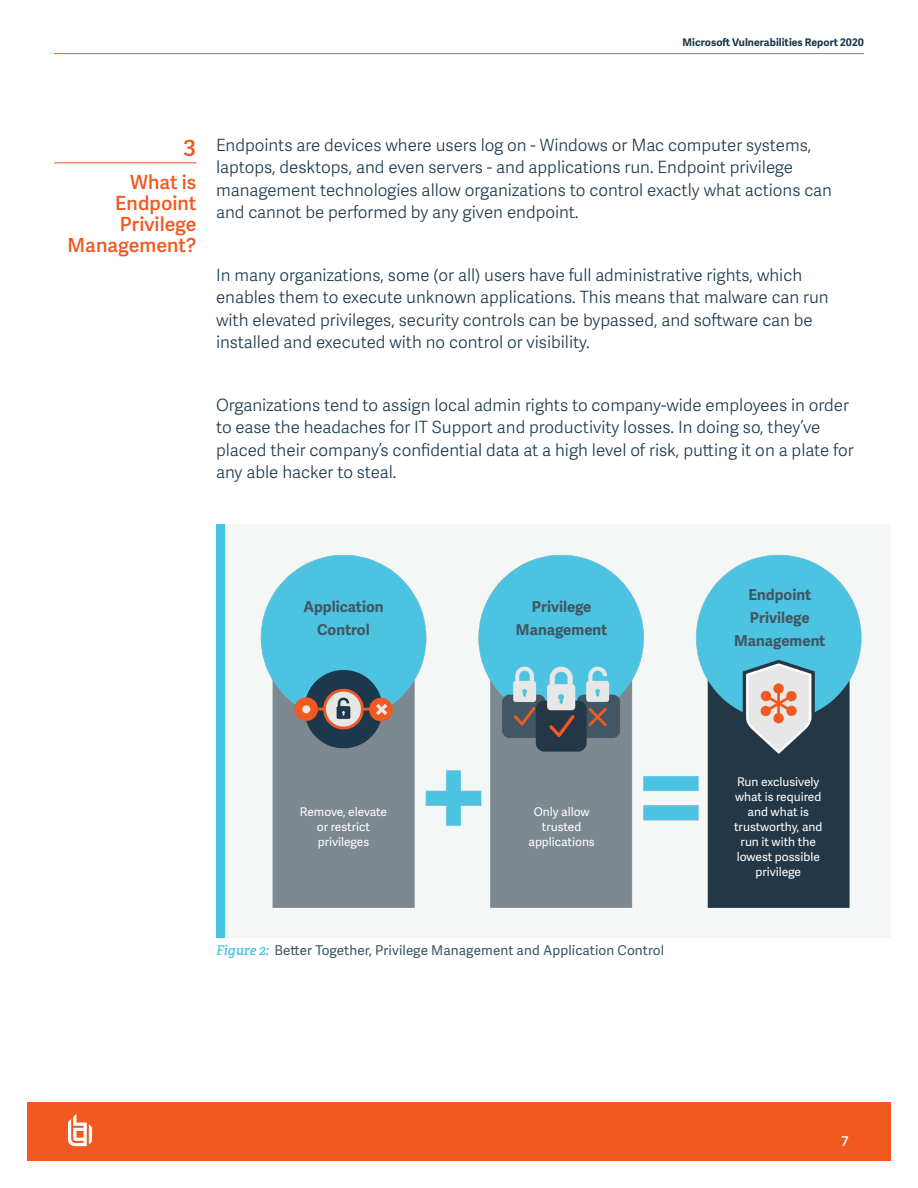
<style>
.page{position:relative;width:918px;height:1188px;background:#fff}
.page>*{position:absolute;margin:0;border:0;box-sizing:border-box;transform-origin:0 0}
.t1{font:600 24.3px "Adelle";color:#f15921}
.t2{font:600 19.5px/21px "Adelle Sans";letter-spacing:.005em;color:#f15921;text-align:right}
.t3{font:300 16.8px/22.5px "Adelle Sans";color:#1a374b}
.t4{font:700 15px "Adelle Sans";color:#415665}
.t5{font:13.5px "Adelle Sans";letter-spacing:.01em;color:#3b5566}
.t6{font:600 13.5px "Adelle Sans";color:#fff}
.t7{font:12px/15px "Adelle Sans";color:#fff;text-align:center}
.t8{font:700 10.5px "Adelle Sans";letter-spacing:.005em;color:#1a374b}
.s1{font-family:"Adelle";font-weight:600;font-style:italic;color:#47c4e1}
</style>
<div class="page">
<hr style="left:54px;top:53px;width:810px;height:1px;background:#f15921">
<hr style="left:54px;top:162px;width:142px;height:1px;background:#f15921">
<div style="left:27px;top:1102px;width:864px;height:59px;background:#f15921"></div>
<svg style="left:68px;top:1114px;width:24px;height:32px"></svg>
<div style="left:216px;top:524px;width:675px;height:414px;background:#f5f7f7"></div>
<div style="left:216px;top:524px;width:9px;height:414px;background:#47c4e1"></div>
<img style="left:260px;top:554px;width:602px;height:354px">
<p class="t8" style="left:683px;top:34px;width:183px">Microsoft Vulnerabilities Report 2020</p>
<p class="t1" style="left:183px;top:130px;width:15px">3</p>
<p class="t2" style="left:68px;top:170px;width:130px">What is<br>Endpoint<br>Privilege<br>Management?</p>
<p class="t3" style="left:216px;top:133px;width:618px">Endpoints are devices where users log on - Windows or Mac computer systems, laptops, desktops, and even servers - and applications run. Endpoint privilege management technologies allow organizations to control exactly what actions can and cannot be performed by any given endpoint.</p>
<p class="t3" style="left:216px;top:263px;width:614px">In many organizations, some (or all) users have full administrative rights, which enables them to execute unknown applications. This means that malware can run with elevated privileges, security controls can be bypassed, and software can be installed and executed with no control or visibility.</p>
<p class="t3" style="left:216px;top:393px;width:639px">Organizations tend to assign local admin rights to company-wide employees in order to ease the headaches for IT Support and productivity losses. In doing so, they’ve placed their company’s confidential data at a high level of risk, putting it on a plate for any able hacker to steal.</p>
<p class="t4" style="left:303px;top:595px;width:82px">Application</p>
<p class="t4" style="left:317px;top:618px;width:54px">Control</p>
<p class="t4" style="left:532px;top:595px;width:61px">Privilege</p>
<p class="t4" style="left:516px;top:618px;width:93px">Management</p>
<p class="t4" style="left:748px;top:584px;width:64px">Endpoint</p>
<p class="t4" style="left:750px;top:607px;width:61px">Privilege</p>
<p class="t4" style="left:734px;top:630px;width:93px">Management</p>
<p class="t7" style="left:300px;top:804px;width:89px">Remove, elevate or restrict privileges</p>
<p class="t7" style="left:528px;top:804px;width:68px">Only allow trusted applications</p>
<p class="t5" style="left:216px;top:941px;width:450px"><span class="s1">Figure 2:</span> Better Together, Privilege Management and Application Control</p>
<p class="t7" style="left:734px;top:774px;width:90px">Run exclusively what is required and what is trustworthy, and run it with the lowest possible privilege</p>
<p class="t6" style="left:842px;top:1132px;width:9px">7</p>
</div>
